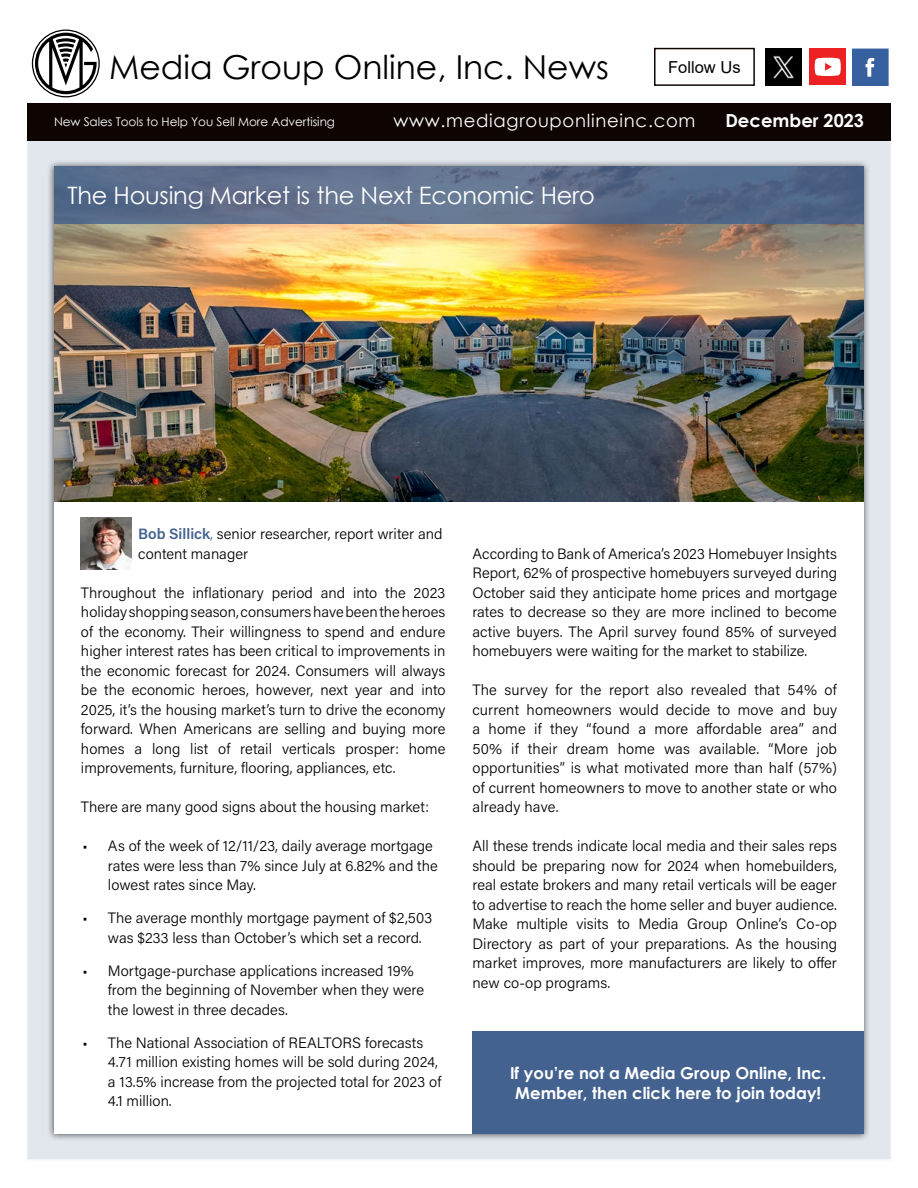
<style>
.page{position:relative;width:918px;height:1188px;background:#fff}
.page>*{position:absolute;margin:0;border:0;box-sizing:border-box;transform-origin:0 0}
.t1{font:33px "Century Gothic";color:#000}
.t2{font:24px "Century Gothic";letter-spacing:-.01em;color:#fff}
.t3{font:18px "Century Gothic";letter-spacing:.04em;color:#fff}
.t4{font:700 18px "Century Gothic";color:#fff}
.t5{font:700 16.5px/19.8px "Century Gothic";color:#fff;text-align:center}
.t6{font:16.5px "Arial";color:#000}
.t7{font:300 15px/19.5px "Acumin Pro";color:#000}
.t8{font:12px "Century Gothic";letter-spacing:-.005em;color:#fff}
.s1{font-weight:600;color:#43628f}
.s2{color:#43628f}
</style>
<div class="page">
<div style="left:26px;top:133px;width:866px;height:1028px;background:#e2e7ee;border:2px solid #c7c9d8"></div>
<div style="left:27px;top:103px;width:864px;height:37px;background:#0e0503"></div>
<div style="left:47px;top:159px;width:824px;height:982px;background:#000;opacity:.6"></div>
<div style="left:54px;top:166px;width:810px;height:968px;background:#fff"></div>
<div style="left:654px;top:48px;width:101px;height:38px;border:2px solid #0e0503"></div>
<img style="left:765px;top:49px;width:37px;height:36px">
<svg style="left:852px;top:49px;width:37px;height:36px"></svg>
<div style="left:809px;top:49px;width:37px;height:36px;background:#ed2024"></div>
<svg style="left:815px;top:58px;width:26px;height:18px"></svg>
<img style="left:54px;top:224px;width:810px;height:277px">
<svg style="left:54px;top:166px;width:810px;height:58px;background:#5b6c8a"></svg>
<svg style="left:32px;top:30px;width:68px;height:67px"></svg>
<img style="left:81px;top:517px;width:50px;height:52px">
<div style="left:472px;top:1031px;width:392px;height:103px;background:#43628f"></div>
<h1 class="t1" style="left:109px;top:44px;width:501px">Media Group Online, Inc. News</h1>
<p class="t8" style="left:54px;top:113px;width:283px">New Sales Tools to Help You Sell More Advertising</p>
<p class="t3" style="left:393px;top:108px;width:304px">www.mediagrouponlineinc.com</p>
<p class="t4" style="left:725px;top:107px;width:140px">December 2023</p>
<p class="t6" style="left:668px;top:56px;width:74px">Follow Us</p>
<h2 class="t2" style="left:68px;top:179px;width:529px">The Housing Market is the Next Economic Hero</h2>
<p class="t7" style="left:138px;top:524px;width:306px"><span class="s1">Bob Sillick</span><span class="s2">,</span> senior researcher, report writer and content manager</p>
<p class="t7" style="left:81px;top:582px;width:366px;text-align:justify">Throughout the inflationary period and into the 2023 holiday shopping season, consumers have been the heroes of the economy. Their willingness to spend and endure higher interest rates has been critical to improvements in the economic forecast for 2024. Consumers will always be the economic heroes, however, next year and into 2025, it’s the housing market’s turn to drive the economy forward. When Americans are selling and buying more homes a long list of retail verticals prosper: home improvements, furniture, flooring, appliances, etc.</p>
<p class="t7" style="left:81px;top:797px;width:350px">There are many good signs about the housing market:</p>
<p class="t7" style="left:108px;top:836px;width:331px;text-indent:-25px">• As of the week of 12/11/23, daily average mortgage rates were less than 7% since July at 6.82% and the lowest rates since May.</p>
<p class="t7" style="left:108px;top:908px;width:326px;text-indent:-25px">• The average monthly mortgage payment of $2,503 was $233 less than October’s which set a record.</p>
<p class="t7" style="left:108px;top:960px;width:318px;text-indent:-25px">• Mortgage-purchase applications increased 19% from the beginning of November when they were the lowest in three decades.</p>
<p class="t7" style="left:108px;top:1032px;width:335px;text-indent:-25px">• The National Association of REALTORS forecasts 4.71 million existing homes will be sold during 2024, a 13.5% increase from the projected total for 2023 of 4.1 million.</p>
<p class="t7" style="left:472px;top:543px;width:366px;text-align:justify">According to Bank of America’s 2023 Homebuyer Insights Report, 62% of prospective homebuyers surveyed during October said they anticipate home prices and mortgage rates to decrease so they are more inclined to become active buyers. The April survey found 85% of surveyed homebuyers were waiting for the market to stabilize.</p>
<p class="t7" style="left:472px;top:680px;width:366px;text-align:justify">The survey for the report also revealed that 54% of current homeowners would decide to move and buy a home if they “found a more affordable area” and 50% if their dream home was available. “More job opportunities” is what motivated more than half (57%) of current homeowners to move to another state or who already have.</p>
<p class="t7" style="left:472px;top:836px;width:366px;text-align:justify">All these trends indicate local media and their sales reps should be preparing now for 2024 when homebuilders, real estate brokers and many retail verticals will be eager to advertise to reach the home seller and buyer audience.<br>Make multiple visits to Media Group Online’s Co-op Directory as part of your preparations. As the housing market improves, more manufacturers are likely to offer new co-op programs.</p>
<p class="t5" style="left:510px;top:1062px;width:318px">If you’re not a Media Group Online, Inc.<br>Member, then click here to join today!</p>
</div>
